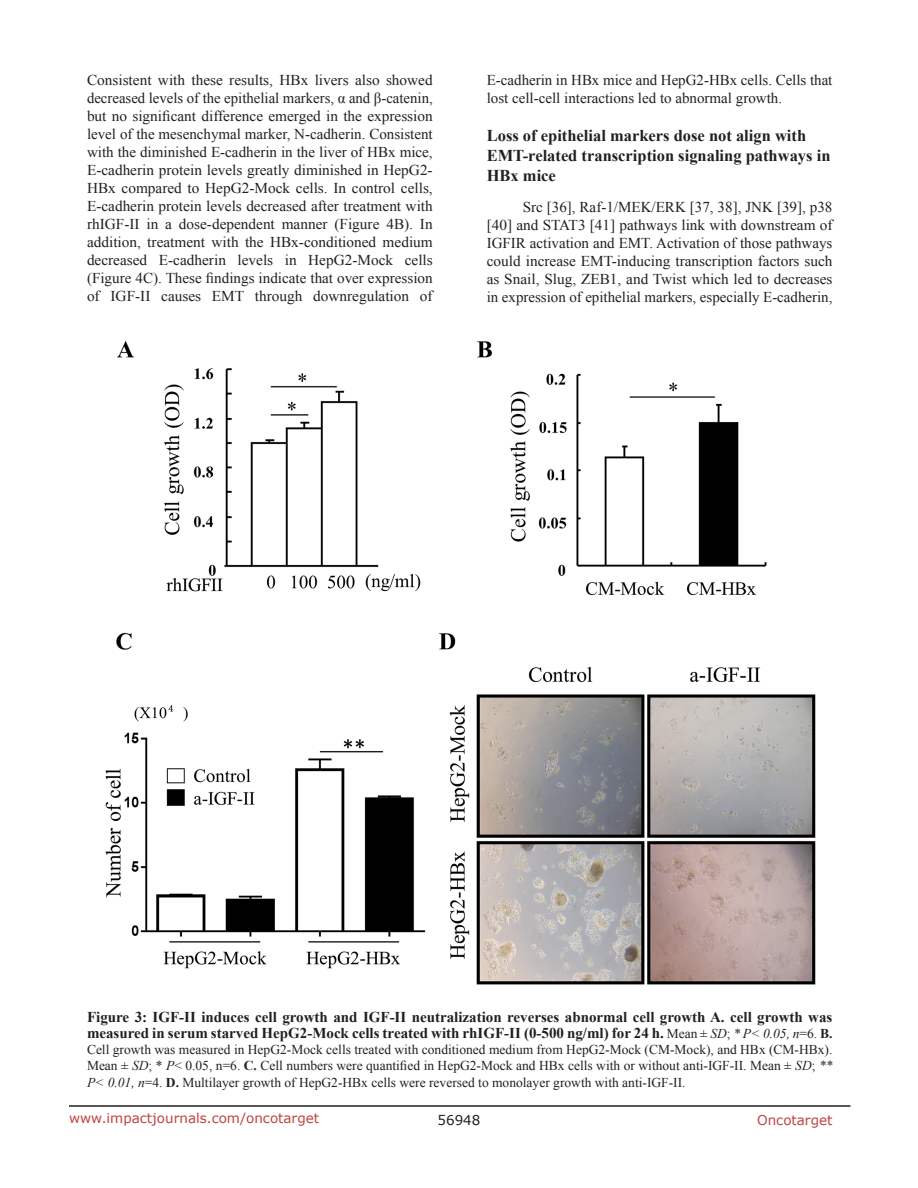
<style>
.page{position:relative;width:918px;height:1188px;background:#fff}
.page>*{position:absolute;margin:0;border:0;box-sizing:border-box;transform-origin:0 0}
.SubHeading{font:700 16.5px/19.8px "Times New Roman";color:#231f20}
.BodyText{font:15px/18px "Times New Roman";color:#231f20;text-align:justify}
.figuretext{font:700 15px/16.2px "Times New Roman";color:#231f20}
.figuretext-2{font:13.5px/16.2px "Times New Roman";color:#231f20;text-align:justify}
.t1{font:13.5px "Verdana";color:#c24141}
.t2{font:13.5px "Verdana";color:#231f20}
.s1{font-weight:400;font-size:13.5px}
.s2{font-weight:400;font-style:italic;font-size:13.5px}
.s3{font-size:13.5px}
.s4{font-style:italic}
.s5{font-weight:700}
</style>
<div class="page">
<hr style="left:69px;top:1105px;width:781px;height:2px;background:#231f20">
<img style="left:105px;top:341px;width:711px;height:644px">
<p class="BodyText" style="left:87px;top:71px;width:347px">Consistent with these results, HBx livers also showed decreased levels of the epithelial markers, α and β-catenin, but no significant difference emerged in the expression level of the mesenchymal marker, N-cadherin. Consistent with the diminished E-cadherin in the liver of HBx mice, E-cadherin protein levels greatly diminished in HepG2- HBx compared to HepG2-Mock cells. In control cells, E-cadherin protein levels decreased after treatment with rhIGF-II in a dose-dependent manner (Figure 4B). In addition, treatment with the HBx-conditioned medium decreased E-cadherin levels in HepG2-Mock cells (Figure 4C). These findings indicate that over expression of IGF-II causes EMT through downregulation of</p>
<p class="BodyText" style="left:487px;top:71px;width:347px">E-cadherin in HBx mice and HepG2-HBx cells. Cells that lost cell-cell interactions led to abnormal growth.</p>
<p class="SubHeading" style="left:487px;top:125px;width:345px">Loss of epithelial markers dose not align with<br>EMT-related transcription signaling pathways in<br>HBx mice</p>
<p class="BodyText" style="left:487px;top:198px;width:347px;text-indent:36px">Src [36], Raf-1/MEK/ERK [37, 38], JNK [39], p38 [40] and STAT3 [41] pathways link with downstream of IGFIR activation and EMT. Activation of those pathways could increase EMT-inducing transcription factors such as Snail, Slug, ZEB1, and Twist which led to decreases in expression of epithelial markers, especially E-cadherin,</p>
<p class="figuretext" style="left:87px;top:1008px;width:747px">Figure 3: IGF-II induces cell growth and IGF-II neutralization reverses abnormal cell growth A. cell growth was measured in serum starved HepG2-Mock cells treated with rhIGF-II (0-500 ng/ml) for 24 h. <span class="s1">Mean ±</span> <span class="s2">SD</span><span class="s1">;</span> <span class="s2">* P&lt; 0.05, n</span><span class="s1">=6.</span> <span class="s3">B.</span></p>
<p class="figuretext-2" style="left:87px;top:1041px;width:747px">Cell growth was measured in HepG2-Mock cells treated with conditioned medium from HepG2-Mock (CM-Mock), and HBx (CM-HBx).<br>Mean ± <span class="s4">SD</span>; * <span class="s4">P</span>&lt; 0.05, n=6. <span class="s5">C.</span> Cell numbers were quantified in HepG2-Mock and HBx cells with or without anti-IGF-II. Mean ± <span class="s4">SD</span>; <span class="s4">** P&lt; 0.01, n</span>=4. <span class="s5">D.</span> Multilayer growth of HepG2-HBx cells were reversed to monolayer growth with anti-IGF-II.</p>
<p class="t1" style="left:69px;top:1109px;width:252px">www.impactjournals.com/oncotarget</p>
<p class="t2" style="left:438px;top:1111px;width:44px">56948</p>
<p class="t1" style="left:757px;top:1111px;width:77px">Oncotarget</p>
</div>
